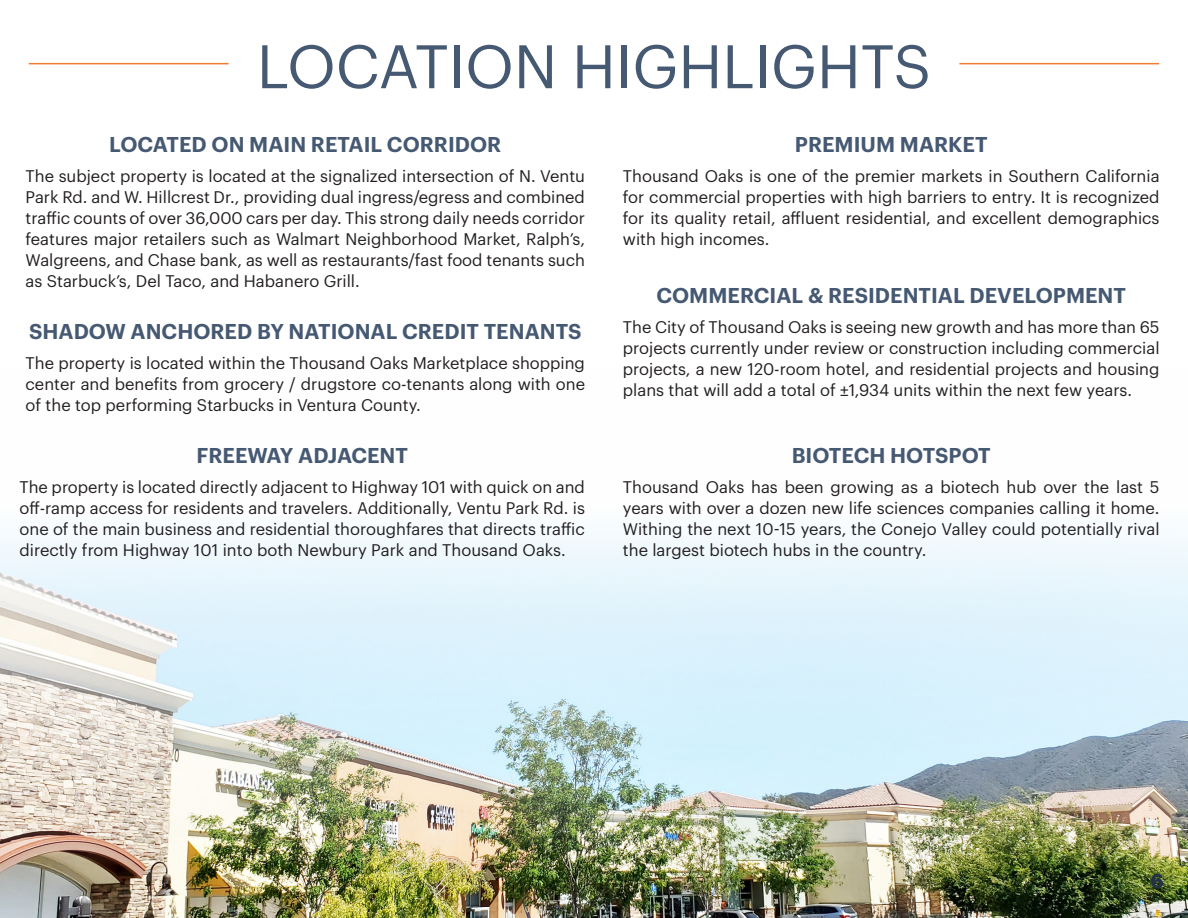
<style>
.page{position:relative;width:1188px;height:918px;background:#fff}
.page>*{position:absolute;margin:0;border:0;box-sizing:border-box;transform-origin:0 0}
.t1{font:60px "Graphik";color:#465973}
.t2{font:600 21px "Graphik";color:#465973}
.t3{font:700 19.5px "Graphik";color:#243245}
.t4{font:16.5px/21px "Graphik";color:#231f20;text-align:justify}
</style>
<div class="page">
<img style="left:0;top:533px;width:1188px;height:385px">
<hr style="left:29px;top:63px;width:200px;height:1px;background:#ed7d31">
<hr style="left:959px;top:63px;width:200px;height:1px;background:#ed7d31">
<p class="t1" style="left:257px;top:21px;width:676px">LOCATION HIGHLIGHTS</p>
<p class="t2" style="left:109px;top:129px;width:394px">LOCATED ON MAIN RETAIL CORRIDOR</p>
<p class="t4" style="left:26px;top:164px;width:561px">The subject property is located at the signalized intersection of N. Ventu Park Rd. and W. Hillcrest Dr., providing dual ingress/egress and combined traffic counts of over 36,000 cars per day. This strong daily needs corridor features major retailers such as Walmart Neighborhood Market, Ralph’s, Walgreens, and Chase bank, as well as restaurants/fast food tenants such as Starbuck’s, Del Taco, and Habanero Grill.</p>
<p class="t2" style="left:29px;top:316px;width:554px">SHADOW ANCHORED BY NATIONAL CREDIT TENANTS</p>
<p class="t4" style="left:26px;top:351px;width:561px">The property is located within the Thousand Oaks Marketplace shopping center and benefits from grocery / drugstore co-tenants along with one of the top performing Starbucks in Ventura County.</p>
<p class="t2" style="left:197px;top:439px;width:213px">FREEWAY ADJACENT</p>
<p class="t4" style="left:20px;top:475px;width:567px">The property is located directly adjacent to Highway 101 with quick on and off-ramp access for residents and travelers. Additionally, Ventu Park Rd. is one of the main business and residential thoroughfares that directs traffic directly from Highway 101 into both Newbury Park and Thousand Oaks.</p>
<p class="t2" style="left:795px;top:129px;width:194px">PREMIUM MARKET</p>
<p class="t4" style="left:623px;top:164px;width:538px">Thousand Oaks is one of the premier markets in Southern California for commercial properties with high barriers to entry. It is recognized for its quality retail, affluent residential, and excellent demographics with high incomes.</p>
<p class="t2" style="left:656px;top:280px;width:471px">COMMERCIAL &amp; RESIDENTIAL DEVELOPMENT</p>
<p class="t4" style="left:623px;top:315px;width:538px">The City of Thousand Oaks is seeing new growth and has more than 65 projects currently under review or construction including commercial projects, a new 120-room hotel, and residential projects and housing plans that will add a total of ±1,934 units within the next few years.</p>
<p class="t2" style="left:792px;top:439px;width:201px">BIOTECH HOTSPOT</p>
<p class="t4" style="left:623px;top:475px;width:538px">Thousand Oaks has been growing as a biotech hub over the last 5 years with over a dozen new life sciences companies calling it home.<br>Withing the next 10-15 years, the Conejo Valley could potentially rival the largest biotech hubs in the country.</p>
<p class="t3" style="left:1151px;top:865px;width:15px">6</p>
</div>
